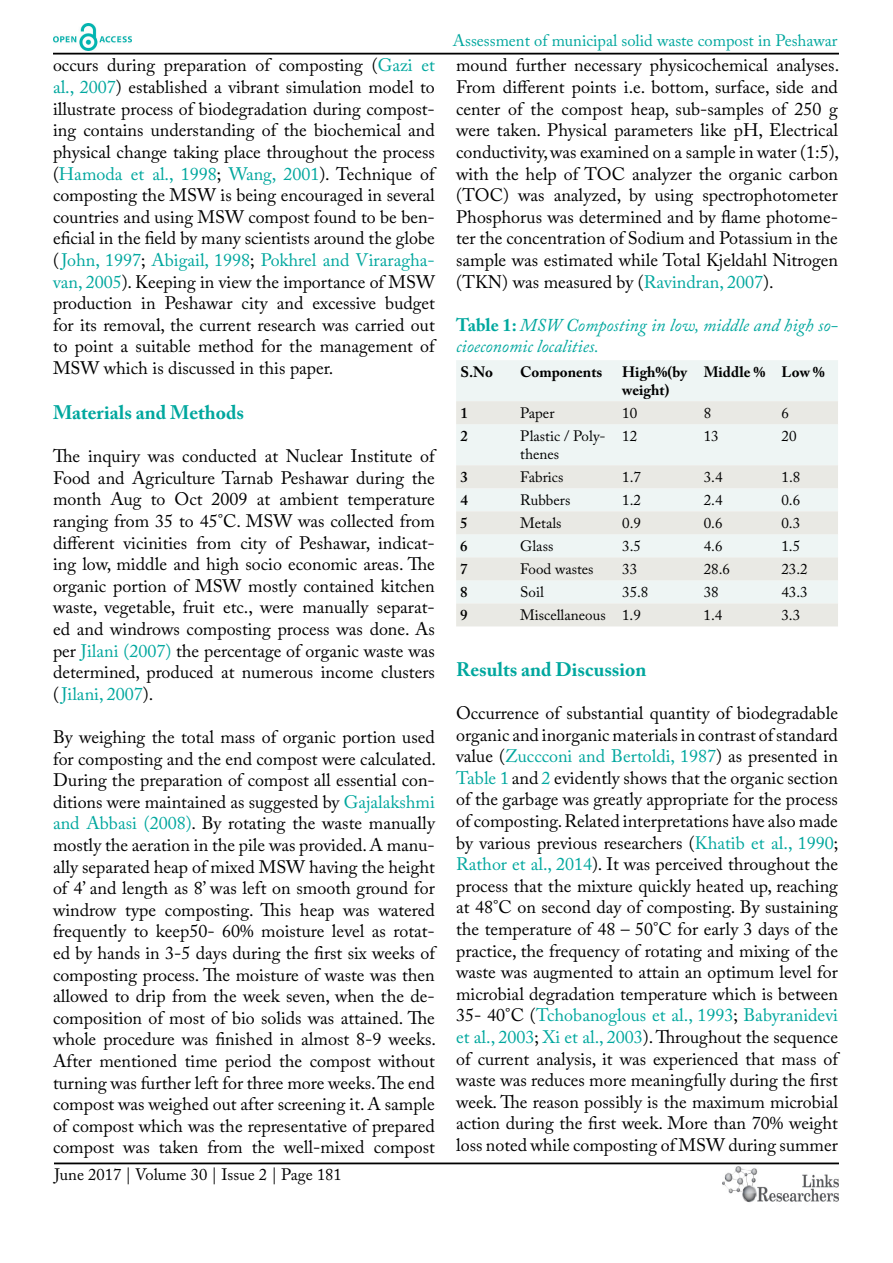
<style>
.page{position:relative;width:893px;height:1263px;background:#fff}
.page>*{position:absolute;margin:0;border:0;box-sizing:border-box;transform-origin:0 0}
.t1{font:700 19.5px "Adobe Caslon Pro";color:#00a79e}
.t2{font:18px/21.6px "Adobe Caslon Pro";color:#000;text-align:justify}
.t3{font:italic 18px/21.6px "Adobe Caslon Pro";color:#00a79e}
.t4{font:16.5px "Adobe Caslon Pro";color:#00a79e}
.t5{font:16.5px "Adobe Caslon Pro";color:#000}
.t6{font:15px/18px "Adobe Caslon Pro";color:#000}
.t7{font:700 15px/18px "Adobe Caslon Pro";color:#000}
.t8{font:600 15px "Adobe Caslon Pro";color:#000}
.s1{color:#00a79e}
.s2{font-weight:700;font-style:normal}
</style>
<div class="page">
<hr style="left:53px;top:53px;width:786px;height:2px;background:#000">
<hr style="left:54px;top:1162px;width:785px;height:2px;background:#000">
<img style="left:722px;top:1166px;width:117px;height:37px">
<img style="left:53px;top:24px;width:78px;height:27px">
<div style="left:456px;top:360px;width:382px;height:41px;background:#eef5f4"></div>
<svg style="left:456px;top:401px;width:382px;height:225px;background:#ebeeeb"></svg>
<p class="t2" style="left:53px;top:54px;width:383px">occurs during preparation of composting (<span class="s1">Gazi et al., 2007</span>) established a vibrant simulation model to illustrate process of biodegradation during compost&shy;ing contains understanding of the biochemical and physical change taking place throughout the process (<span class="s1">Hamoda et al., 1998</span>; <span class="s1">Wang, 2001</span>). Technique of composting the MSW is being encouraged in several countries and using MSW compost found to be ben&shy;eficial in the field by many scientists around the globe (<span class="s1">John, 1997</span>; <span class="s1">Abigail, 1998</span>; <span class="s1">Pokhrel and Viraragha&shy;van, 2005</span>). Keeping in view the importance of MSW production in Peshawar city and excessive budget for its removal, the current research was carried out to point a suitable method for the management of MSW which is discussed in this paper.</p>
<p class="t1" style="left:53px;top:401px;width:193px">Materials and Methods</p>
<p class="t2" style="left:53px;top:445px;width:383px">The inquiry was conducted at Nuclear Institute of Food and Agriculture Tarnab Peshawar during the month Aug to Oct 2009 at ambient temperature ranging from 35 to 45°C. MSW was collected from different vicinities from city of Peshawar, indicat&shy;ing low, middle and high socio economic areas. The organic portion of MSW mostly contained kitchen waste, vegetable, fruit etc., were manually separat&shy;ed and windrows composting process was done. As per <span class="s1">Jilani (2007)</span> the percentage of organic waste was determined, produced at numerous income clusters (<span class="s1">Jilani, 2007</span>).</p>
<p class="t2" style="left:53px;top:726px;width:385px">By weighing the total mass of organic portion used for composting and the end compost were calculated.<br>During the preparation of compost all essential con&shy;ditions were maintained as suggested by <span class="s1">Gajalakshmi and Abbasi (2008)</span>. By rotating the waste manually mostly the aeration in the pile was provided. A manu&shy;ally separated heap of mixed MSW having the height of 4’ and length as 8’ was left on smooth ground for windrow type composting. This heap was watered frequently to keep50- 60% moisture level as rotat&shy;ed by hands in 3-5 days during the first six weeks of composting process. The moisture of waste was then allowed to drip from the week seven, when the de&shy;composition of most of bio solids was attained. The whole procedure was finished in almost 8-9 weeks.<br>After mentioned time period the compost without turning was further left for three more weeks. The end compost was weighed out after screening it. A sample of compost which was the representative of prepared compost was taken from the well-mixed compost</p>
<p class="t5" style="left:54px;top:1165px;width:289px">June 2017 | Volume 30 | Issue 2 | Page 181</p>
<p class="t4" style="left:453px;top:31px;width:386px">Assessment of municipal solid waste compost in Peshawar</p>
<p class="t2" style="left:456px;top:54px;width:385px">mound further necessary physicochemical analyses.<br>From different points i.e. bottom, surface, side and center of the compost heap, sub-samples of 250 g were taken. Physical parameters like pH, Electrical conductivity, was examined on a sample in water (1:5), with the help of TOC analyzer the organic carbon (TOC) was analyzed, by using spectrophotometer Phosphorus was determined and by flame photome&shy;ter the concentration of Sodium and Potassium in the sample was estimated while Total Kjeldahl Nitrogen (TKN) was measured by (<span class="s1">Ravindran, 2007</span>).</p>
<p class="t3" style="left:456px;top:314px;width:383px"><span class="s2">Table 1:</span> MSW Composting in low, middle and high so&shy;cioeconomic localities.</p>
<p class="t7" style="left:460px;top:363px;width:34px">S.No</p>
<p class="t7" style="left:520px;top:363px;width:84px">Components</p>
<p class="t7" style="left:622px;top:363px;width:66px">High%(by weight)</p>
<p class="t7" style="left:704px;top:363px;width:123px">Middle % Low %</p>
<p class="t8" style="left:460px;top:404px;width:9px">1</p>
<p class="t6" style="left:520px;top:404px;width:36px">Paper</p>
<p class="t6" style="left:622px;top:404px;width:16px">10</p>
<p class="t6" style="left:704px;top:404px;width:9px">8</p>
<p class="t6" style="left:781px;top:404px;width:9px">6</p>
<p class="t8" style="left:460px;top:427px;width:9px">2</p>
<p class="t6" style="left:520px;top:427px;width:87px">Plastic / Poly&shy;thenes</p>
<p class="t6" style="left:622px;top:427px;width:16px">12</p>
<p class="t6" style="left:704px;top:427px;width:16px">13</p>
<p class="t6" style="left:781px;top:427px;width:16px">20</p>
<p class="t8" style="left:460px;top:468px;width:9px">3</p>
<p class="t6" style="left:520px;top:468px;width:45px">Fabrics</p>
<p class="t6" style="left:622px;top:468px;width:20px">1.7</p>
<p class="t6" style="left:704px;top:468px;width:20px">3.4</p>
<p class="t6" style="left:781px;top:468px;width:20px">1.8</p>
<p class="t8" style="left:460px;top:491px;width:9px">4</p>
<p class="t6" style="left:520px;top:491px;width:52px">Rubbers</p>
<p class="t6" style="left:622px;top:491px;width:20px">1.2</p>
<p class="t6" style="left:704px;top:491px;width:20px">2.4</p>
<p class="t6" style="left:781px;top:491px;width:20px">0.6</p>
<p class="t8" style="left:460px;top:514px;width:9px">5</p>
<p class="t6" style="left:520px;top:514px;width:43px">Metals</p>
<p class="t6" style="left:622px;top:514px;width:20px">0.9</p>
<p class="t6" style="left:704px;top:514px;width:20px">0.6</p>
<p class="t6" style="left:781px;top:514px;width:20px">0.3</p>
<p class="t8" style="left:460px;top:537px;width:9px">6</p>
<p class="t6" style="left:520px;top:537px;width:35px">Glass</p>
<p class="t6" style="left:622px;top:537px;width:20px">3.5</p>
<p class="t6" style="left:704px;top:537px;width:20px">4.6</p>
<p class="t6" style="left:781px;top:537px;width:20px">1.5</p>
<p class="t8" style="left:460px;top:560px;width:9px">7</p>
<p class="t6" style="left:520px;top:560px;width:75px">Food wastes</p>
<p class="t6" style="left:622px;top:560px;width:16px">33</p>
<p class="t6" style="left:704px;top:560px;width:28px">28.6</p>
<p class="t6" style="left:781px;top:560px;width:28px">23.2</p>
<p class="t8" style="left:460px;top:583px;width:9px">8</p>
<p class="t6" style="left:520px;top:583px;width:25px">Soil</p>
<p class="t6" style="left:622px;top:583px;width:28px">35.8</p>
<p class="t6" style="left:704px;top:583px;width:16px">38</p>
<p class="t6" style="left:781px;top:583px;width:28px">43.3</p>
<p class="t8" style="left:460px;top:606px;width:9px">9</p>
<p class="t6" style="left:520px;top:606px;width:122px">Miscellaneous 1.9</p>
<p class="t6" style="left:704px;top:606px;width:20px">1.4</p>
<p class="t6" style="left:781px;top:606px;width:20px">3.3</p>
<p class="t1" style="left:456px;top:657px;width:192px">Results and Discussion</p>
<p class="t2" style="left:456px;top:702px;width:384px">Occurrence of substantial quantity of biodegradable organic and inorganic materials in contrast of standard value (<span class="s1">Zuccconi and Bertoldi, 1987</span>) as presented in <span class="s1">Table 1</span> and <span class="s1">2</span> evidently shows that the organic section of the garbage was greatly appropriate for the process of composting. Related interpretations have also made by various previous researchers (<span class="s1">Khatib et al., 1990</span>; <span class="s1">Rathor et al., 2014</span>). It was perceived throughout the process that the mixture quickly heated up, reaching at 48°C on second day of composting. By sustaining the temperature of 48 – 50°C for early 3 days of the practice, the frequency of rotating and mixing of the waste was augmented to attain an optimum level for microbial degradation temperature which is between 35- 40°C (<span class="s1">Tchobanoglous et al., 1993</span>; <span class="s1">Babyranidevi et al., 2003</span>; <span class="s1">Xi et al., 2003</span>). Throughout the sequence of current analysis, it was experienced that mass of waste was reduces more meaningfully during the first week. The reason possibly is the maximum microbial action during the first week. More than 70% weight loss noted while composting of MSW during summer</p>
</div>
